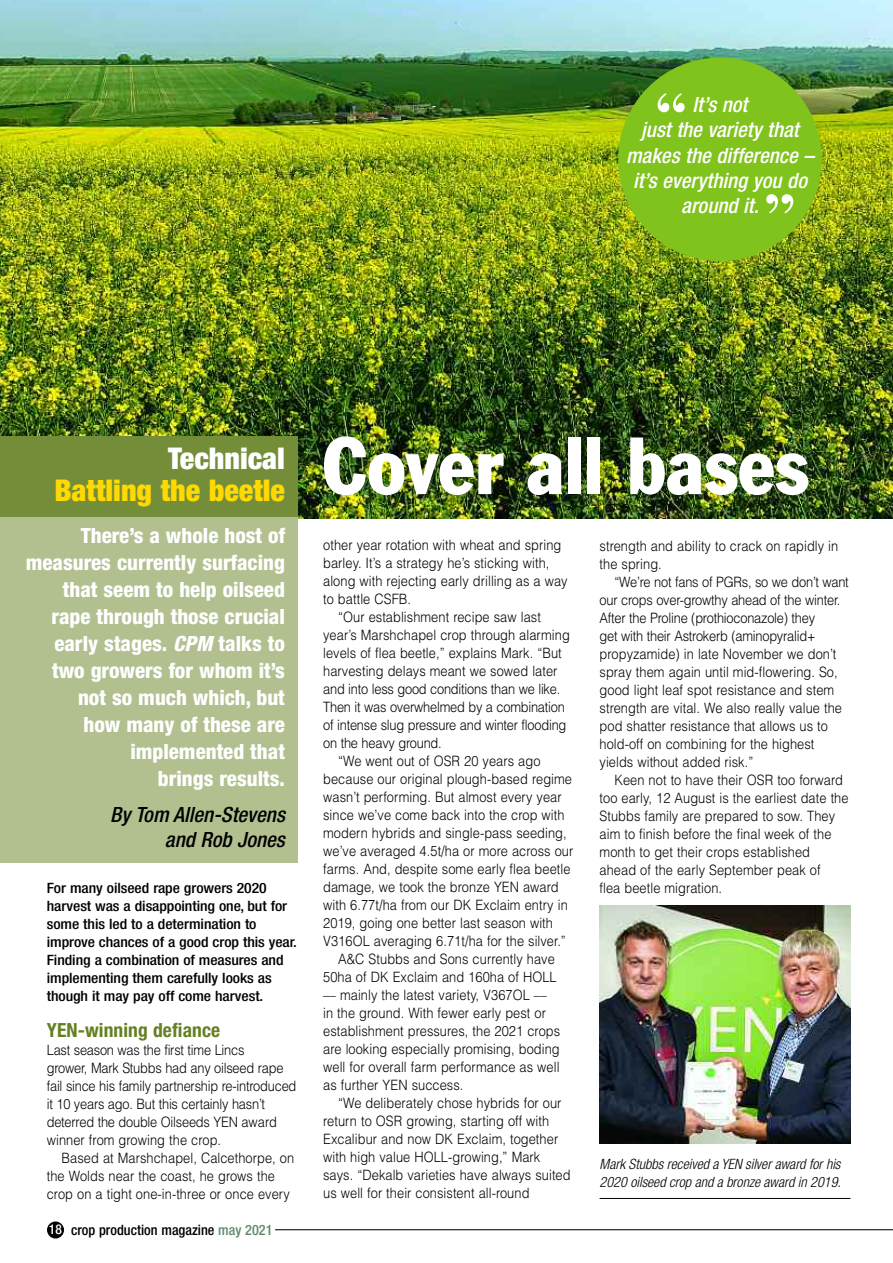
<style>
.page{position:relative;width:893px;height:1263px;background:#fff}
.page>*{position:absolute;margin:0;border:0;box-sizing:border-box;transform-origin:0 0}
.t1{font:condensed 79.5px "Franklin Gothic";color:#fff}
.t2{font:700 58.95px "Bodoni BT";color:#fff}
.t3{font:900 condensed 30px "Helvetica Neue";color:#ffd902}
.t4{font:900 condensed 30px "Helvetica Neue";color:#fff}
.t5{font:800 condensed 21px/27px "Helvetica Neue";color:#fff;text-align:right}
.t6{font:italic 500 condensed 21px/25.2px "Helvetica Neue";color:#fff;text-align:center}
.t7{font:italic 500 condensed 21px/25.2px "Helvetica Neue";color:#000;text-align:right}
.t8{font:700 condensed 19.5px "Helvetica Neue";letter-spacing:.005em;color:#648022}
.t9{font:300 14.25px/18px "Helvetica";letter-spacing:.005em;color:#000;scale:.9 1}
.t10{font:300 14.25px/18px "Helvetica";letter-spacing:-.015em;color:#000;scale:.9 1}
.t11{font:500 condensed 14.25px/18px "Helvetica Neue";letter-spacing:-.005em;color:#000;scale:1.1 1}
.t12{font:italic 300 condensed 14.25px/18px "Helvetica Neue";color:#000}
.t13{font:500 condensed 14.25px "Helvetica Neue";letter-spacing:-.005em;color:#000}
.s1{font-style:italic}
.s2{font-size:13.5px;color:#fff}
.s3{color:#60896c}
</style>
<div class="page">
<img style="left:0;top:0;width:893px;height:518px">
<div style="left:0;top:515px;width:298px;height:348px;background:#b2c090"></div>
<div style="left:0;top:436px;width:298px;height:81px;background:#748d38"></div>
<div style="left:618px;top:58px;width:204px;height:203px;background:#80c31c;border-radius:50%"></div>
<hr style="left:600px;top:1198px;width:250px;height:1px;background:#000">
<img style="left:600px;top:906px;width:250px;height:237px">
<div style="left:47px;top:1221px;width:17px;height:17px;background:#000;border-radius:50%"></div>
<hr style="left:275px;top:1229px;width:618px;height:1px;background:#000">
<h2 class="t2" style="left:654px;top:94px;width:35px">“</h2>
<h3 class="t6" style="left:626px;top:94px;width:189px">It’s not<br>just the variety that makes the difference – it’s everything you do around it.</h3>
<h2 class="t2" style="left:763px;top:195px;width:35px">”</h2>
<h3 class="t4" style="left:168px;top:448px;width:118px">Technical</h3>
<h3 class="t3" style="left:54px;top:479px;width:232px">Battling the beetle</h3>
<h1 class="t1" style="left:323px;top:437px;width:487px">Cover all bases</h1>
<h3 class="t5" style="left:26px;top:524px;width:261px">There’s a whole host of measures currently surfacing that seem to help oilseed rape through those crucial early stages. <span class="s1">CPM</span> talks to two growers for whom it’s not so much which, but<br>how many of these are implemented that<br>brings results.</h3>
<h3 class="t7" style="left:110px;top:803px;width:176px">By Tom Allen-Stevens and Rob Jones</h3>
<p class="t9" style="left:323px;top:536px;width:266px">other year rotation with wheat and spring</p>
<p class="t9" style="left:323px;top:554px;width:253px">barley. It’s a strategy he’s sticking with,</p>
<p class="t9" style="left:323px;top:572px;width:273px">along with rejecting early drilling as a way</p>
<p class="t9" style="left:323px;top:590px;width:99px">to battle CSFB.</p>
<p class="t9" style="left:338px;top:608px;width:227px">“Our establishment recipe saw last</p>
<p class="t9" style="left:323px;top:626px;width:276px">year’s Marshchapel crop through alarming</p>
<p class="t9" style="left:323px;top:644px;width:267px">levels of flea beetle,” explains Mark. “But</p>
<p class="t9" style="left:323px;top:662px;width:262px">harvesting delays meant we sowed later</p>
<p class="t10" style="left:323px;top:680px;width:265px">and into less good conditions than we like.</p>
<p class="t10" style="left:323px;top:698px;width:270px">Then it was overwhelmed by a combination</p>
<p class="t10" style="left:323px;top:716px;width:272px">of intense slug pressure and winter flooding</p>
<p class="t10" style="left:323px;top:734px;width:133px">on the heavy ground.</p>
<p class="t9" style="left:338px;top:752px;width:226px">“We went out of OSR 20 years ago</p>
<p class="t9" style="left:323px;top:770px;width:278px">because our original plough-based regime</p>
<p class="t9" style="left:323px;top:788px;width:267px">wasn’t performing. But almost every year</p>
<p class="t9" style="left:323px;top:806px;width:270px">since we’ve come back into the crop with</p>
<p class="t9" style="left:323px;top:824px;width:272px">modern hybrids and single-pass seeding,</p>
<p class="t9" style="left:323px;top:842px;width:279px">we’ve averaged 4.5t/ha or more across our</p>
<p class="t9" style="left:323px;top:860px;width:276px">farms. And, despite some early flea beetle</p>
<p class="t9" style="left:323px;top:878px;width:263px">damage, we took the bronze YEN award</p>
<p class="t9" style="left:323px;top:896px;width:273px">with 6.77t/ha from our DK Exclaim entry in</p>
<p class="t9" style="left:323px;top:914px;width:257px">2019, going one better last season with</p>
<p class="t9" style="left:323px;top:932px;width:271px">V316OL averaging 6.71t/ha for the silver.”</p>
<p class="t9" style="left:338px;top:950px;width:242px">A&amp;C Stubbs and Sons currently have</p>
<p class="t9" style="left:323px;top:968px;width:261px">50ha of DK Exclaim and 160ha of HOLL</p>
<p class="t9" style="left:323px;top:986px;width:250px">–– mainly the latest variety, V367OL ––</p>
<p class="t9" style="left:323px;top:1004px;width:249px">in the ground. With fewer early pest or</p>
<p class="t9" style="left:323px;top:1022px;width:265px">establishment pressures, the 2021 crops</p>
<p class="t9" style="left:323px;top:1040px;width:264px">are looking especially promising, boding</p>
<p class="t9" style="left:323px;top:1058px;width:264px">well for overall farm performance as well</p>
<p class="t9" style="left:323px;top:1076px;width:157px">as further YEN success.</p>
<p class="t9" style="left:338px;top:1094px;width:250px">“We deliberately chose hybrids for our</p>
<p class="t9" style="left:323px;top:1112px;width:253px">return to OSR growing, starting off with</p>
<p class="t9" style="left:323px;top:1130px;width:263px">Excalibur and now DK Exclaim, together</p>
<p class="t9" style="left:323px;top:1148px;width:243px">with high value HOLL-growing,” Mark</p>
<p class="t9" style="left:323px;top:1166px;width:276px">says. “Dekalb varieties have always suited</p>
<p class="t9" style="left:323px;top:1184px;width:231px">us well for their consistent all-round</p>
<p class="t9" style="left:600px;top:537px;width:267px">strength and ability to crack on rapidly in the spring.</p>
<p class="t9" style="left:600px;top:573px;width:278px;text-indent:15px">“We’re not fans of PGRs, so we don’t want our crops over-growthy ahead of the winter.<br>After the Proline (prothioconazole) they<br>get with their Astrokerb (aminopyralid+ propyzamide) in late November we don’t spray them again until mid-flowering. So, good light leaf spot resistance and stem strength are vital. We also really value the pod shatter resistance that allows us to hold-off on combining for the highest yields without added risk.”</p>
<p class="t9" style="left:600px;top:771px;width:278px;text-indent:15px">Keen not to have their OSR too forward too early, 12 August is the earliest date the Stubbs family are prepared to sow. They aim to finish before the final week of the month to get their crops established ahead of the early September peak of<br>flea beetle migration.</p>
<p class="t11" style="left:47px;top:880px;width:229px">For many oilseed rape growers 2020 harvest was a disappointing one, but for some this led to a determination to improve chances of a good crop this year.<br>Finding a combination of measures and implementing them carefully looks as though it may pay off come harvest.</p>
<h3 class="t8" style="left:47px;top:1023px;width:175px">YEN-winning defiance</h3>
<p class="t10" style="left:47px;top:1041px;width:279px">Last season was the first time Lincs<br>grower, Mark Stubbs had any oilseed rape fail since his family partnership re-introduced it 10 years ago. But this certainly hasn’t deterred the double Oilseeds YEN award winner from growing the crop.</p>
<p class="t9" style="left:47px;top:1149px;width:276px;text-indent:15px">Based at Marshchapel, Calcethorpe, on the Wolds near the coast, he grows the crop on a tight one-in-three or once every</p>
<p class="t12" style="left:600px;top:1156px;width:243px">Mark Stubbs received a YEN silver award for his<br>2020 oilseed crop and a bronze award in 2019.</p>
<p class="t13" style="left:49px;top:1225px;width:225px"><span class="s2">18</span> crop production magazine <span class="s3">may 2021</span></p>
</div>
